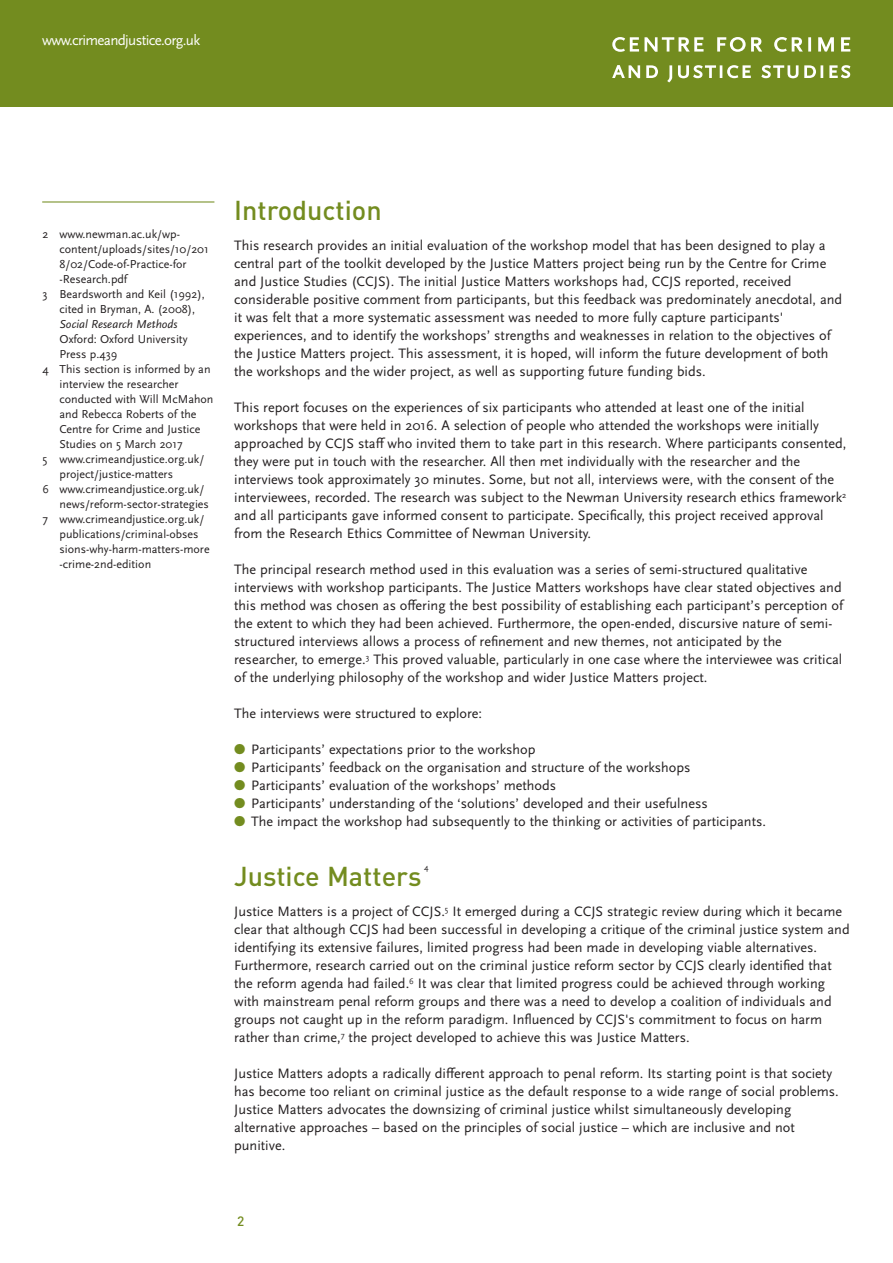
<style>
.page{position:relative;width:893px;height:1263px;background:#fff}
.page>*{position:absolute;margin:0;border:0;box-sizing:border-box;transform-origin:0 0}
.t1{font:500 27px "DIN Pro";color:#738c1f}
.t2{font:15px "Scala Sans Pro";letter-spacing:-.045em;color:#fff}
.t3{font:14.25px/18px "Scala Sans Pro";color:#231f20}
.t4{font:500 13.5px "DIN Pro";color:#738c1f}
.t5{font:12px "Scala Sans Pro";color:#231f20}
.t6{font:italic 12px "Scala Sans Pro";color:#231f20}
.t7{font:8.55px "Scala Sans Pro";color:#231f20}
.s1{color:#738c1f}
</style>
<div class="page">
<div style="left:0;top:0;width:893px;height:106px;background:#738c1f"></div>
<svg style="left:612px;top:65px;width:28px;height:13px"></svg>
<svg style="left:646px;top:65px;width:12px;height:13px"></svg>
<svg style="left:667px;top:65px;width:5px;height:17px"></svg>
<svg style="left:678px;top:65px;width:73px;height:13px"></svg>
<svg style="left:761px;top:65px;width:37px;height:13px"></svg>
<svg style="left:804px;top:65px;width:19px;height:13px"></svg>
<svg style="left:829px;top:65px;width:21px;height:13px"></svg>
<svg style="left:612px;top:37px;width:92px;height:15px"></svg>
<svg style="left:717px;top:37px;width:45px;height:15px"></svg>
<svg style="left:774px;top:37px;width:37px;height:15px"></svg>
<svg style="left:818px;top:37px;width:16px;height:15px"></svg>
<svg style="left:841px;top:37px;width:9px;height:15px"></svg>
<hr style="left:42px;top:201px;width:172px;height:1px;background:#738c1f">
<p class="t2" style="left:42px;top:34px;width:159px">www.crimeandjustice.org.uk</p>
<p class="t5" style="left:43px;top:229px;width:139px">2 www.newman.ac.uk/wp-</p>
<p class="t5" style="left:60px;top:244px;width:151px">content/uploads/sites/10/201</p>
<p class="t5" style="left:60px;top:259px;width:128px">8/02/Code-of-Practice-for</p>
<p class="t5" style="left:60px;top:274px;width:69px">-Research.pdf</p>
<p class="t5" style="left:43px;top:289px;width:164px">3 Beardsworth and Keil (1992),</p>
<p class="t5" style="left:60px;top:304px;width:137px">cited in Bryman, A. (2008),</p>
<p class="t6" style="left:60px;top:317px;width:120px">Social Research Methods</p>
<p class="t5" style="left:60px;top:334px;width:129px">Oxford: Oxford University</p>
<p class="t5" style="left:60px;top:349px;width:59px">Press p.439</p>
<p class="t5" style="left:43px;top:364px;width:170px">4 This section is informed by an</p>
<p class="t5" style="left:60px;top:379px;width:121px">interview the researcher</p>
<p class="t5" style="left:60px;top:394px;width:155px">conducted with Will McMahon</p>
<p class="t5" style="left:60px;top:409px;width:138px">and Rebecca Roberts of the</p>
<p class="t5" style="left:60px;top:424px;width:142px">Centre for Crime and Justice</p>
<p class="t5" style="left:60px;top:439px;width:125px">Studies on 5 March 2017</p>
<p class="t5" style="left:43px;top:454px;width:163px">5 www.crimeandjustice.org.uk/</p>
<p class="t5" style="left:60px;top:469px;width:115px">project/justice-matters</p>
<p class="t5" style="left:43px;top:484px;width:163px">6 www.crimeandjustice.org.uk/</p>
<p class="t5" style="left:60px;top:499px;width:151px">news/reform-sector-strategies</p>
<p class="t5" style="left:43px;top:514px;width:163px">7 www.crimeandjustice.org.uk/</p>
<p class="t5" style="left:60px;top:529px;width:141px">publications/criminal-obses</p>
<p class="t5" style="left:60px;top:544px;width:152px">sions-why-harm-matters-more</p>
<p class="t5" style="left:60px;top:559px;width:93px">-crime-2nd-edition</p>
<h1 class="t1" style="left:234px;top:201px;width:149px">Introduction</h1>
<p class="t3" style="left:234px;top:238px;width:610px">This research provides an initial evaluation of the workshop model that has been designed to play a central part of the toolkit developed by the Justice Matters project being run by the Centre for Crime and Justice Studies (CCJS). The initial Justice Matters workshops had, CCJS reported, received considerable positive comment from participants, but this feedback was predominately anecdotal, and it was felt that a more systematic assessment was needed to more fully capture participants' experiences, and to identify the workshops’ strengths and weaknesses in relation to the objectives of the Justice Matters project. This assessment, it is hoped, will inform the future development of both the workshops and the wider project, as well as supporting future funding bids.</p>
<p class="t3" style="left:234px;top:400px;width:614px">This report focuses on the experiences of six participants who attended at least one of the initial workshops that were held in 2016. A selection of people who attended the workshops were initially approached by CCJS staff who invited them to take part in this research. Where participants consented, they were put in touch with the researcher. All then met individually with the researcher and the interviews took approximately 30 minutes. Some, but not all, interviews were, with the consent of the interviewees, recorded. The research was subject to the Newman University research ethics framework<sup>2 </sup>and all participants gave informed consent to participate. Specifically, this project received approval from the Research Ethics Committee of Newman University.</p>
<p class="t3" style="left:234px;top:562px;width:610px">The principal research method used in this evaluation was a series of semi-structured qualitative interviews with workshop participants. The Justice Matters workshops have clear stated objectives and this method was chosen as offering the best possibility of establishing each participant’s perception of the extent to which they had been achieved. Furthermore, the open-ended, discursive nature of semi&shy;structured interviews allows a process of refinement and new themes, not anticipated by the researcher, to emerge.<sup>3</sup> This proved valuable, particularly in one case where the interviewee was critical of the underlying philosophy of the workshop and wider Justice Matters project.</p>
<p class="t3" style="left:234px;top:706px;width:250px">The interviews were structured to explore:</p>
<p class="t3" style="left:234px;top:742px;width:303px"><span class="s1">●</span> Participants’ expectations prior to the workshop</p>
<p class="t3" style="left:234px;top:760px;width:458px"><span class="s1">●</span> Participants’ feedback on the organisation and structure of the workshops</p>
<p class="t3" style="left:234px;top:778px;width:324px"><span class="s1">●</span> Participants’ evaluation of the workshops’ methods</p>
<p class="t3" style="left:234px;top:796px;width:475px"><span class="s1">●</span> Participants’ understanding of the ‘solutions’ developed and their usefulness</p>
<p class="t3" style="left:234px;top:814px;width:533px"><span class="s1">●</span> The impact the workshop had subsequently to the thinking or activities of participants.</p>
<h1 class="t1" style="left:234px;top:867px;width:189px">Justice Matters</h1>
<p class="t7" style="left:424px;top:864px;width:6px">4</p>
<p class="t3" style="left:234px;top:904px;width:617px">Justice Matters is a project of CCJS.<sup>5</sup> It emerged during a CCJS strategic review during which it became clear that although CCJS had been successful in developing a critique of the criminal justice system and identifying its extensive failures, limited progress had been made in developing viable alternatives.<br>Furthermore, research carried out on the criminal justice reform sector by CCJS clearly identified that the reform agenda had failed.<sup>6</sup> It was clear that limited progress could be achieved through working with mainstream penal reform groups and there was a need to develop a coalition of individuals and groups not caught up in the reform paradigm. Influenced by CCJS's commitment to focus on harm rather than crime,<sup>7</sup> the project developed to achieve this was Justice Matters.</p>
<p class="t3" style="left:234px;top:1066px;width:606px">Justice Matters adopts a radically different approach to penal reform. Its starting point is that society has become too reliant on criminal justice as the default response to a wide range of social problems.<br>Justice Matters advocates the downsizing of criminal justice whilst simultaneously developing alternative approaches – based on the principles of social justice – which are inclusive and not punitive.</p>
<p class="t4" style="left:237px;top:1216px;width:9px">2</p>
</div>
